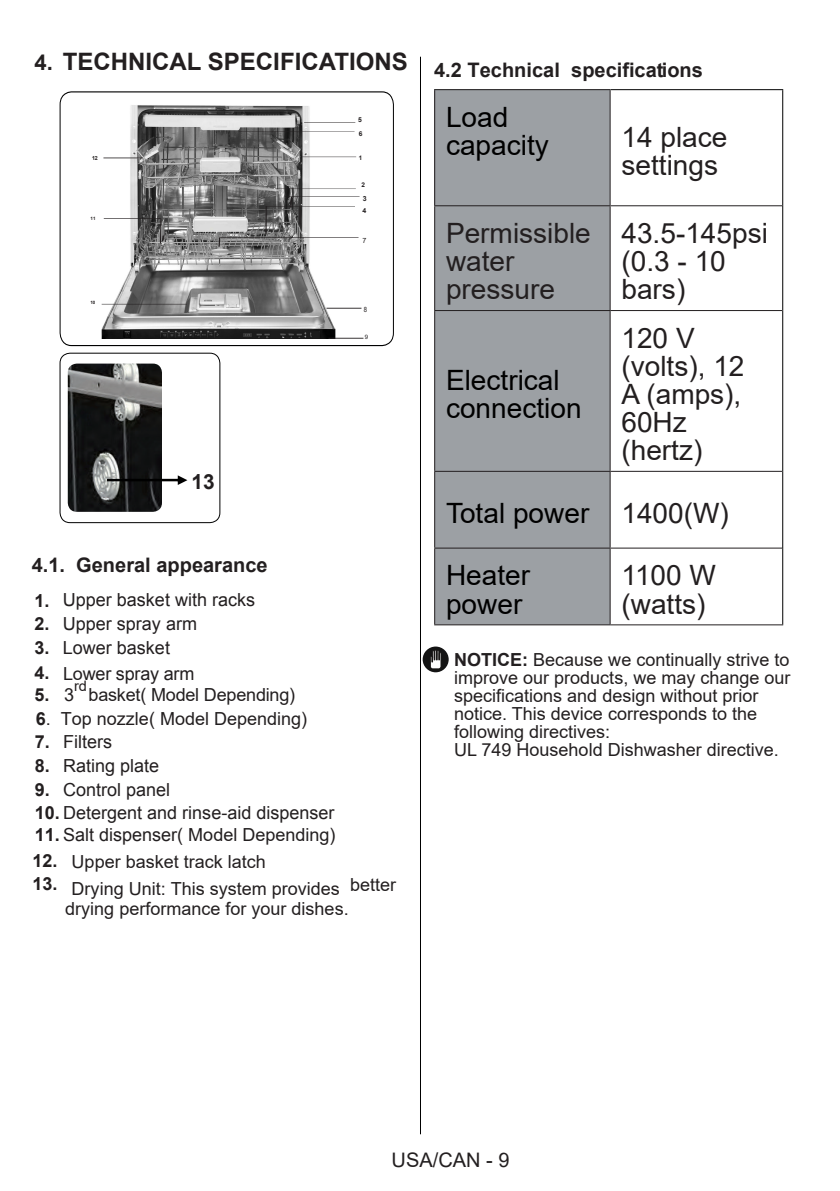
<style>
.page{position:relative;width:840px;height:1191px;background:#fff}
.page>*{position:absolute;margin:0;border:0;box-sizing:border-box;transform-origin:0 0}
.t1{font:28px/28px "Arial";color:#231f20}
.t2{font:28px/28px "Arial";color:#000}
.t3{font:700 24px "Arial";color:#231f20}
.t4{font:700 20.8px "Arial";color:#231f20}
.t5{font:700 20px "Arial";color:#231f20}
.t6{font:20px "Arial";color:#231f20}
.t7{font:18px/18px "Arial";color:#231f20}
.t8{font:18px/23.6px "Arial";color:#231f20}
.t9{font:700 18px/23.6px "Arial";color:#231f20;text-align:justify}
.t10{font:14.4px "Arial";color:#221e1f}
.t11{font:7.2px "Arial";color:#231f20}
.t12{font:7.2px "Arial";color:#231f20;scale:.82 1}
.t13{font:700 7px/12.2px "Arial";color:#231f20}
.t14{font:700 6.8px "Arial";color:#231f20}
.t15{font:700 6.6px "Arial";color:#231f20}
.t16{font:700 6.4px "Arial";color:#231f20}
.t17{font:700 6.2px "Arial";color:#231f20}
.t18{font:6px "Arial";color:#231f20}
.t19{font:700 4.6px "Arial";color:#231f20}
.s1{font-size:22px}
.s2{font-weight:700}
.s3{font-style:inherit}
.s4{color:#231f20}
</style>
<div class="page">
<hr style="left:420px;top:57px;width:1px;height:1077px;background:#000">
<div style="left:60px;top:353px;width:160px;height:170px;border:1px solid #000;border-radius:10px"></div>
<img style="left:68px;top:363px;width:94px;height:149px">
<svg style="left:107px;top:475px;width:80px;height:10px"></svg>
<div style="left:434px;top:90px;width:175px;height:116px;background:#9ca0a4"></div>
<div style="left:435px;top:206px;width:174px;height:418px;background:#9ca0a4"></div>
<hr style="left:610px;top:89px;width:172px;height:1px;background:#000">
<hr style="left:434px;top:205px;width:175px;height:1px;background:#231f20">
<hr style="left:609px;top:205px;width:172px;height:1px;background:#231f20">
<hr style="left:434px;top:310px;width:175px;height:1px;background:#231f20">
<hr style="left:609px;top:310px;width:172px;height:1px;background:#231f20">
<hr style="left:434px;top:471px;width:175px;height:1px;background:#231f20">
<hr style="left:609px;top:471px;width:172px;height:1px;background:#231f20">
<hr style="left:434px;top:547px;width:175px;height:1px;background:#231f20">
<hr style="left:609px;top:547px;width:172px;height:1px;background:#231f20">
<hr style="left:434px;top:624px;width:175px;height:1px;background:#231f20">
<hr style="left:609px;top:624px;width:173px;height:1px;background:#231f20">
<hr style="left:434px;top:89px;width:176px;height:1px;background:#231f20">
<hr style="left:434px;top:90px;width:1px;height:115px;background:#231f20">
<hr style="left:609px;top:90px;width:1px;height:115px;background:#231f20">
<hr style="left:434px;top:206px;width:1px;height:104px;background:#231f20">
<hr style="left:609px;top:206px;width:1px;height:104px;background:#231f20">
<hr style="left:434px;top:311px;width:1px;height:160px;background:#231f20">
<hr style="left:609px;top:311px;width:1px;height:160px;background:#231f20">
<hr style="left:434px;top:472px;width:1px;height:75px;background:#231f20">
<hr style="left:609px;top:472px;width:1px;height:75px;background:#231f20">
<hr style="left:434px;top:548px;width:1px;height:76px;background:#231f20">
<hr style="left:609px;top:548px;width:1px;height:76px;background:#231f20">
<hr style="left:781px;top:90px;width:1px;height:116px;background:#000">
<hr style="left:781px;top:206px;width:1px;height:104px;background:#000">
<hr style="left:781px;top:310px;width:1px;height:161px;background:#000">
<hr style="left:781px;top:471px;width:1px;height:77px;background:#000">
<hr style="left:781px;top:548px;width:1px;height:76px;background:#000">
<div style="left:59px;top:91px;width:335px;height:255px;border:1px solid #000001;border-radius:12px"></div>
<div style="left:422px;top:646px;width:26px;height:26px;background:#141414;border-radius:50%"></div>
<svg style="left:430px;top:650px;width:11px;height:19px"></svg>
<img style="left:102px;top:105px;width:233px;height:234px">
<hr style="left:102px;top:304px;width:85px;height:1px;background:#231f20">
<hr style="left:103px;top:158px;width:40px;height:1px;background:#231f20">
<hr style="left:104px;top:218px;width:57px;height:1px;background:#231f20">
<svg style="left:160px;top:219px;width:3px;height:24px"></svg>
<hr style="left:302px;top:156px;width:54px;height:1px;background:#231f20">
<hr style="left:285px;top:196px;width:74px;height:1px;background:#231f20">
<svg style="left:289px;top:196px;width:3px;height:12px"></svg>
<hr style="left:304px;top:122px;width:51px;height:1px;background:#231f20">
<hr style="left:238px;top:131px;width:116px;height:1px;background:#231f20">
<hr style="left:275px;top:188px;width:80px;height:1px;background:#231f20">
<hr style="left:265px;top:206px;width:90px;height:1px;background:#231f20">
<svg style="left:299px;top:207px;width:1px;height:17px"></svg>
<svg style="left:265px;top:206px;width:1px;height:29px"></svg>
<hr style="left:220px;top:237px;width:138px;height:1px;background:#231f20">
<svg style="left:218px;top:237px;width:2px;height:10px"></svg>
<hr style="left:326px;top:308px;width:35px;height:1px;background:#231f20">
<hr style="left:328px;top:338px;width:35px;height:1px;background:#231f20">
<h2 class="t3" style="left:34px;top:45px;width:375px"><span class="s1">4.</span> TECHNICAL SPECIFICATIONS</h2>
<p class="t14" style="left:358px;top:115px;width:5px">5</p>
<p class="t15" style="left:359px;top:129px;width:5px">6</p>
<p class="t17" style="left:358px;top:154px;width:5px">1</p>
<p class="t19" style="left:90px;top:215px;width:7px">11</p>
<p class="t19" style="left:90px;top:299px;width:7px">10</p>
<p class="t4" style="left:191px;top:467px;width:25px">13</p>
<p class="t5" style="left:32px;top:551px;width:237px">4.1. General appearance</p>
<p class="t9" style="left:34px;top:588px;width:17px">1.<br>2.<br>3.</p>
<p class="t8" style="left:63px;top:588px;width:194px">Upper basket with racks<br>Upper spray arm<br>Lower basket</p>
<p class="t9" style="left:34px;top:683px;width:17px">5.</p>
<p class="t7" style="left:36px;top:709px;width:273px"><span class="s2">6</span>. Top nozzle( Model Depending)</p>
<p class="t9" style="left:34px;top:661px;width:17px">4.</p>
<p class="t7" style="left:63px;top:662px;width:233px;line-height:21.6px"><span class="s3">L</span>o<span class="s3">wer spray arm<br></span>3 basket( Model Depending)</p>
<p class="t10" style="left:74px;top:676px;width:14px">rd</p>
<p class="t16" style="left:361px;top:180px;width:5px">2</p>
<p class="t13" style="left:362px;top:192px;width:6px">3<br>4</p>
<p class="t11" style="left:362px;top:235px;width:5px">7</p>
<p class="t12" style="left:364px;top:304px;width:6px">8</p>
<p class="t18" style="left:364px;top:332px;width:5px">9</p>
<p class="t8" style="left:35px;top:730px;width:79px"><span class="s2">7.</span> Filters</p>
<p class="t8" style="left:35px;top:754px;width:126px"><span class="s2">8.</span> Rating plate</p>
<p class="t8" style="left:35px;top:777px;width:137px"><span class="s2">9.</span> Control panel</p>
<p class="t8" style="left:35px;top:801px;width:301px"><span class="s2">10.</span> Detergent and rinse-aid dispenser</p>
<p class="t7" style="left:32px;top:822px;width:304px;line-height:25.4px"><span class="s2">11.</span> <span class="s3">Salt dispenser</span>( Model Depending)<br><span class="s2">12.</span></p>
<p class="t9" style="left:32px;top:872px;width:27px">13.</p>
<p class="t7" style="left:72px;top:847px;width:326px;line-height:27.2px">Upper basket track latch<br>Drying Unit: This system provides better</p>
<p class="t7" style="left:65px;top:900px;width:285px">drying performance for your dishes.</p>
<p class="t5" style="left:434px;top:56px;width:270px">4.2 Technical specifications</p>
<h1 class="t2" style="left:446px;top:103px;width:104px">Load capacity</h1>
<h1 class="t1" style="left:621px;top:123px;width:107px">14 place settings</h1>
<h1 class="t1" style="left:446px;top:219px;width:146px">Permissible water pressure</h1>
<h1 class="t1" style="left:621px;top:219px;width:148px">43.5-145psi (0.3 - 10 bars)</h1>
<h1 class="t1" style="left:621px;top:324px;width:124px">120 V (volts), 12<br>A (amps),<br>60Hz (hertz)</h1>
<h1 class="t2" style="left:446px;top:499px;width:284px">Total power <span class="s4">1400(W)</span></h1>
<h1 class="t2" style="left:446px;top:561px;width:86px">Heater power</h1>
<h1 class="t1" style="left:621px;top:561px;width:96px">1100 W (watts)</h1>
<p class="t7" style="left:454px;top:651px;width:338px"><span class="s2">NOTICE:</span> Because we continually strive to improve our products, we may change our specifications and design without prior notice. This device corresponds to the following directives:<br>UL 749 Household Dishwasher directive.</p>
<h1 class="t2" style="left:446px;top:366px;width:137px">Electrical connection</h1>
<p class="t6" style="left:391px;top:1146px;width:119px">USA/CAN - <span class="s3">9</span></p>
</div>
